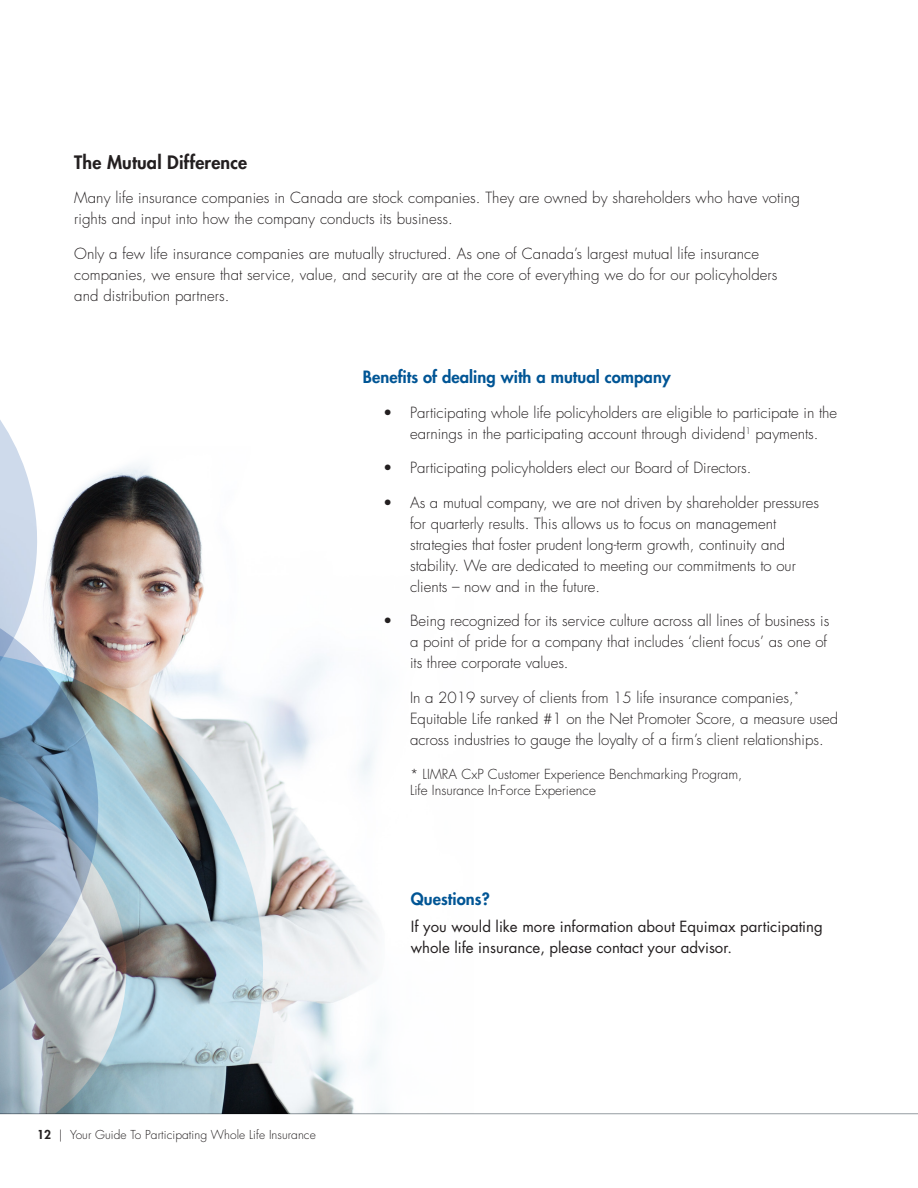
<style>
.page{position:relative;width:918px;height:1188px;background:#fff}
.page>*{position:absolute;margin:0;border:0;box-sizing:border-box;transform-origin:0 0}
.t1{font:800 18px "Futura Std";letter-spacing:.01em;color:#231f20}
.t2{font:800 16.5px "Futura Std";letter-spacing:.005em;color:#005595}
.t3{font:300 15px/21px "Futura Std";color:#231f20}
.t4{font:15px/21px "Futura Std";color:#231f20}
.t5{font:300 13.5px/16.2px "Futura Std";color:#231f20}
.t6{font:300 12px "Futura Std";letter-spacing:.005em;color:#231f20}
.s1{font-weight:800}
</style>
<div class="page">
<img style="left:100px;top:465px;width:286px;height:648px">
<img style="left:0;top:651px;width:263px;height:462px">
<svg style="left:0;top:420px;width:100px;height:605px"></svg>
<hr style="left:0;top:1113px;width:918px;height:1px;background:#959ca1">
<p class="t1" style="left:74px;top:151px;width:174px">The Mutual Difference</p>
<p class="t3" style="left:74px;top:188px;width:727px">Many life insurance companies in Canada are stock companies. They are owned by shareholders who have voting rights and input into how the company conducts its business.</p>
<p class="t3" style="left:74px;top:243px;width:705px">Only a few life insurance companies are mutually structured. As one of Canada’s largest mutual life insurance companies, we ensure that service, value, and security are at the core of everything we do for our policyholders and distribution partners.</p>
<p class="t2" style="left:363px;top:367px;width:309px">Benefits of dealing with a mutual company</p>
<p class="t3" style="left:383px;top:402px;width:456px;text-align:center">• Participating whole life policyholders are eligible to participate in the earnings in the participating account through dividend<sup>1</sup> payments.</p>
<p class="t3" style="left:383px;top:458px;width:370px">• Participating policyholders elect our Board of Directors.</p>
<p class="t3" style="left:410px;top:492px;width:411px;text-indent:-27px">• As a mutual company, we are not driven by shareholder pressures for quarterly results. This allows us to focus on management strategies that foster prudent long-term growth, continuity and stability. We are dedicated to meeting our commitments to our clients – now and in the future.</p>
<p class="t3" style="left:410px;top:611px;width:421px;text-indent:-27px">• Being recognized for its service culture across all lines of business is a point of pride for a company that includes ‘client focus’ as one of its three corporate values.</p>
<p class="t3" style="left:410px;top:687px;width:430px">In a 2019 survey of clients from 15 life insurance companies,<sup>*<br></sup>Equitable Life ranked #1 on the Net Promoter Score, a measure used across industries to gauge the loyalty of a firm’s client relationships.</p>
<p class="t5" style="left:410px;top:767px;width:334px">* LIMRA CxP Customer Experience Benchmarking Program,<br>Life Insurance In-Force Experience</p>
<p class="t6" style="left:37px;top:1127px;width:280px"><span class="s1">12</span> | Your Guide To Participating Whole Life Insurance</p>
<p class="t2" style="left:411px;top:888px;width:80px">Questions?</p>
<p class="t4" style="left:411px;top:917px;width:413px">If you would like more information about Equimax participating whole life insurance, please contact your advisor.</p>
</div>
